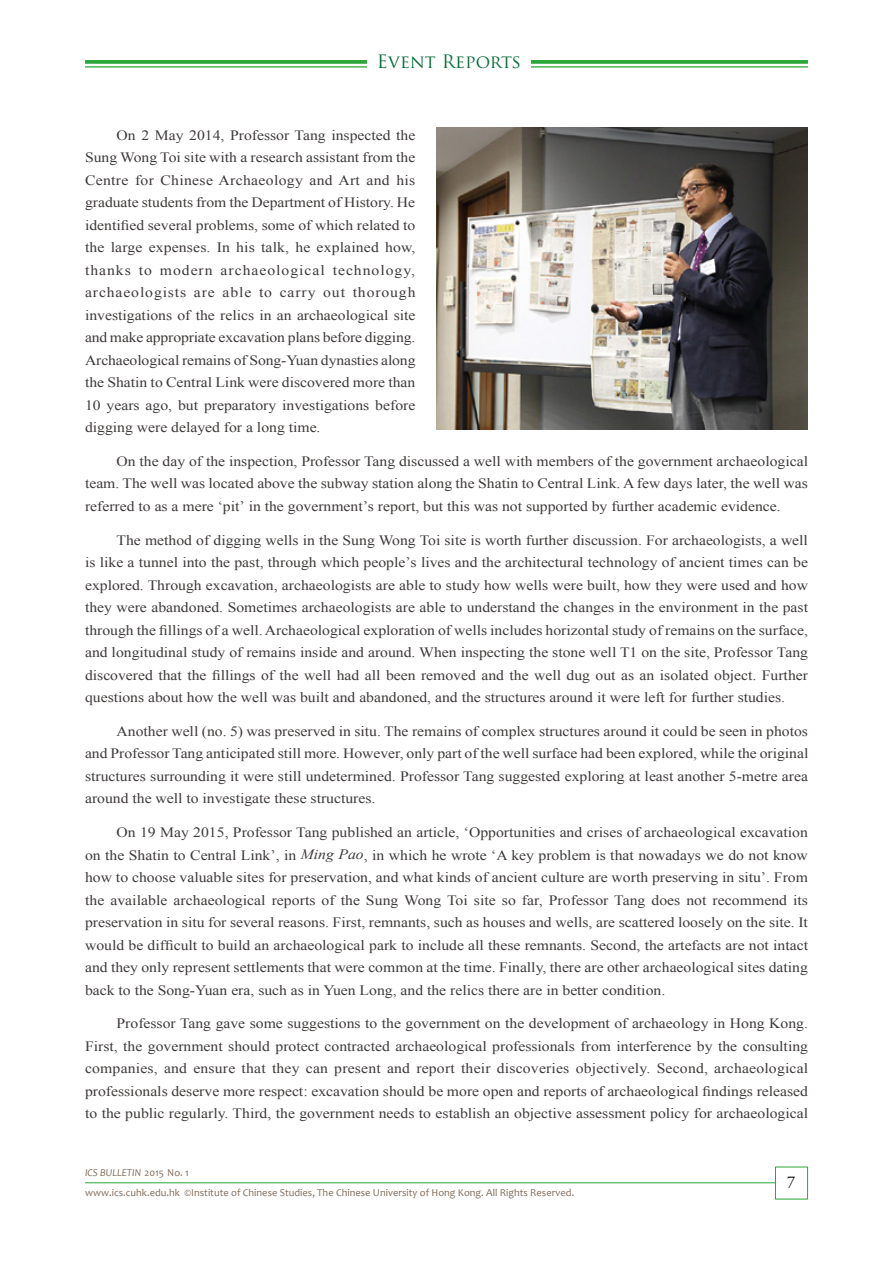
<style>
.page{position:relative;width:893px;height:1263px;background:#fff}
.page>*{position:absolute;margin:0;border:0;box-sizing:border-box;transform-origin:0 0}
.t1{font:18px "Trajan Pro";color:#046c38}
.t2{font:16.5px "Adobe Garamond Pro";color:#000}
.t3{font:14.25px/22.5px "Times New Roman";color:#3e3a39;text-align:justify;scale:1.1 1}
.t4{font:10.5px "Candara";color:#816d5a}
.t5{font:italic 10.5px "Candara";color:#816d5a}
.s1{font-style:italic}
.s2{font-style:normal}
</style>
<div class="page">
<div style="left:775px;top:1166px;width:33px;height:33px;background:#fff;border:1px solid #2aa738"></div>
<hr style="left:85px;top:1182px;width:690px;height:1px;background:#2aa738">
<svg style="left:85px;top:60px;width:723px;height:4px;background:#36ac44"></svg>
<hr style="left:85px;top:66px;width:723px;height:2px;background:#2aa738">
<div style="left:367px;top:53px;width:164px;height:31px;background:#fff"></div>
<img style="left:437px;top:128px;width:371px;height:302px">
<p class="t1" style="left:377px;top:50px;width:146px">Event Reports</p>
<p class="t3" style="left:85px;top:123px;width:302px;text-indent:32px">On 2 May 2014, Professor Tang inspected the Sung Wong Toi site with a research assistant from the Centre for Chinese Archaeology and Art and his graduate students from the Department of History. He identified several problems, some of which related to the large expenses. In his talk, he explained how, thanks to modern archaeological technology, archaeologists are able to carry out thorough investigations of the relics in an archaeological site and make appropriate excavation plans before digging.<br>Archaeological remains of Song-Yuan dynasties along the Shatin to Central Link were discovered more than 10 years ago, but preparatory investigations before digging were delayed for a long time.</p>
<p class="t3" style="left:85px;top:450px;width:659px;text-indent:32px">On the day of the inspection, Professor Tang discussed a well with members of the government archaeological team. The well was located above the subway station along the Shatin to Central Link. A few days later, the well was referred to as a mere ‘pit’ in the government’s report, but this was not supported by further academic evidence.</p>
<p class="t3" style="left:85px;top:528px;width:659px;text-indent:32px">The method of digging wells in the Sung Wong Toi site is worth further discussion. For archaeologists, a well is like a tunnel into the past, through which people’s lives and the architectural technology of ancient times can be explored. Through excavation, archaeologists are able to study how wells were built, how they were used and how they were abandoned. Sometimes archaeologists are able to understand the changes in the environment in the past through the fillings of a well. Archaeological exploration of wells includes horizontal study of remains on the surface, and longitudinal study of remains inside and around. When inspecting the stone well T1 on the site, Professor Tang discovered that the fillings of the well had all been removed and the well dug out as an isolated object. Further questions about how the well was built and abandoned, and the structures around it were left for further studies.</p>
<p class="t3" style="left:85px;top:720px;width:659px;text-indent:32px">Another well (no. 5) was preserved in situ. The remains of complex structures around it could be seen in photos and Professor Tang anticipated still more. However, only part of the well surface had been explored, while the original structures surrounding it were still undetermined. Professor Tang suggested exploring at least another 5-metre area around the well to investigate these structures.</p>
<p class="t3" style="left:85px;top:821px;width:659px;text-indent:31px">On 19 May 2015, Professor Tang published an article, ‘Opportunities and crises of archaeological excavation on the Shatin to Central Link’, in <span class="s1">Ming Pao</span>, in which he wrote ‘A key problem is that nowadays we do not know how to choose valuable sites for preservation, and what kinds of ancient culture are worth preserving in situ’. From the available archaeological reports of the Sung Wong Toi site so far, Professor Tang does not recommend its preservation in situ for several reasons. First, remnants, such as houses and wells, are scattered loosely on the site. It would be difficult to build an archaeological park to include all these remnants. Second, the artefacts are not intact and they only represent settlements that were common at the time. Finally, there are other archaeological sites dating back to the Song-Yuan era, such as in Yuen Long, and the relics there are in better condition.</p>
<p class="t3" style="left:85px;top:1012px;width:659px;text-indent:32px">Professor Tang gave some suggestions to the government on the development of archaeology in Hong Kong.<br>First, the government should protect contracted archaeological professionals from interference by the consulting companies, and ensure that they can present and report their discoveries objectively. Second, archaeological professionals deserve more respect: excavation should be more open and reports of archaeological findings released to the public regularly. Third, the government needs to establish an objective assessment policy for archaeological</p>
<p class="t5" style="left:85px;top:1166px;width:105px">ICS BULLETIN <span class="s2">2015 No. 1</span></p>
<p class="t4" style="left:85px;top:1186px;width:491px">www.ics.cuhk.edu.hk ©Institute of Chinese Studies, The Chinese University of Hong Kong. All Rights Reserved.</p>
<p class="t2" style="left:787px;top:1172px;width:10px">7</p>
</div>
